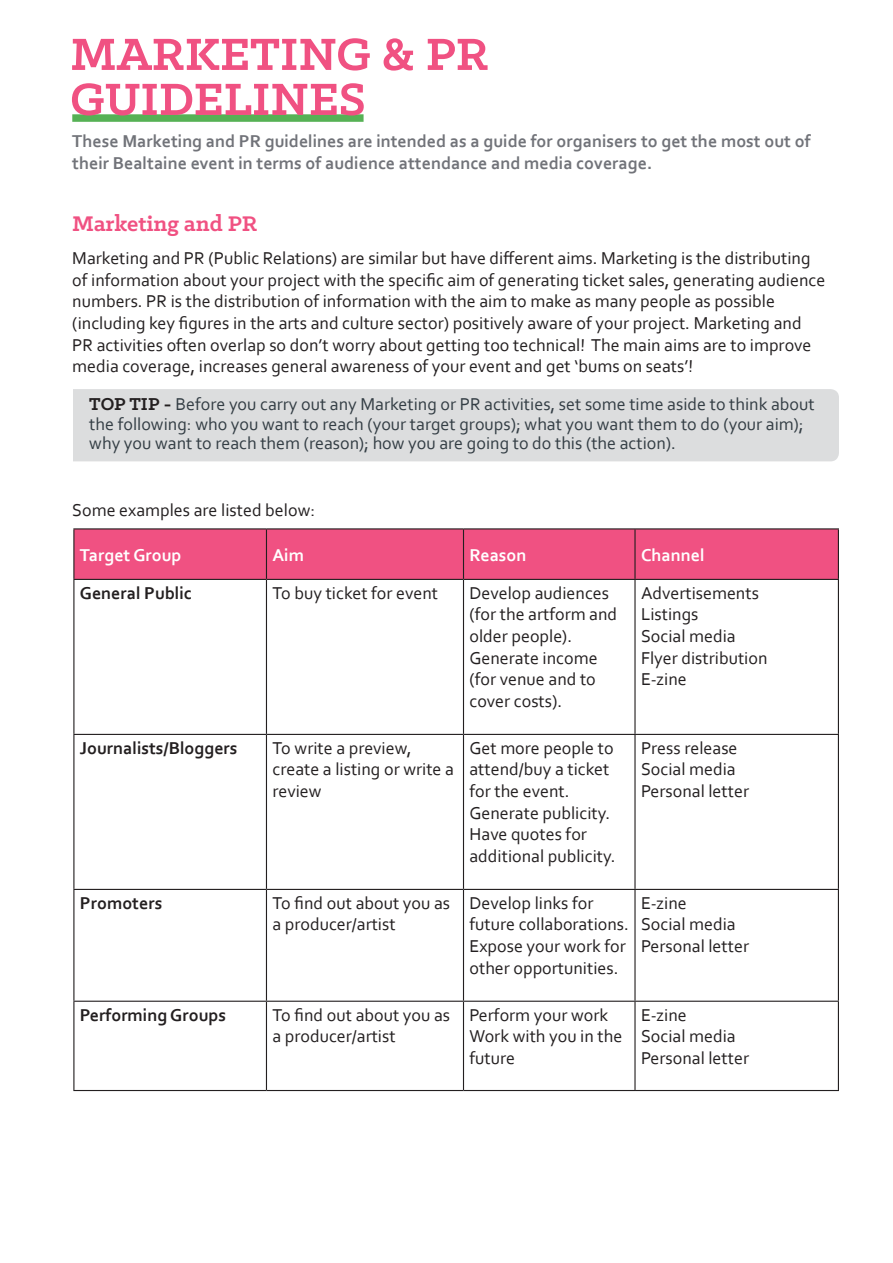
<style>
.page{position:relative;width:893px;height:1263px;background:#fff}
.page>*{position:absolute;margin:0;border:0;box-sizing:border-box;transform-origin:0 0}
.t1{font:700 51px/45px "Klinic Slab";color:#f05182}
.t2{font:700 24px "Klinic Slab";color:#f05182}
.t3{font:18px/21.6px "Corbel";color:#231f20}
.t4{font:18px/19.5px "Corbel";color:#333d44}
.t5{font:700 18px/21.6px "Corbel";color:#717379}
.t6{font:700 18px "Corbel";color:#231f20}
.t7{font:700 18px "Corbel";color:#fff}
.s1{font-family:"Klinic Slab";font-weight:700;font-size:19.5px;color:#231f20}
</style>
<div class="page">
<div style="left:72px;top:114px;width:292px;height:8px;background:#56b155"></div>
<div style="left:73px;top:389px;width:766px;height:72px;background:#dcddde"></div>
<div style="left:74px;top:529px;width:764px;height:50px;background:#f05182"></div>
<svg style="left:74px;top:580px;width:192px;height:510px"></svg>
<svg style="left:267px;top:580px;width:571px;height:510px"></svg>
<svg style="left:464px;top:735px;width:374px;height:154px"></svg>
<hr style="left:73px;top:528px;width:193px;height:1px;background:#231f20">
<hr style="left:73px;top:529px;width:1px;height:50px;background:#231f20">
<hr style="left:266px;top:528px;width:197px;height:1px;background:#231f20">
<hr style="left:266px;top:529px;width:1px;height:50px;background:#231f20">
<hr style="left:463px;top:528px;width:172px;height:1px;background:#231f20">
<hr style="left:463px;top:529px;width:1px;height:50px;background:#231f20">
<hr style="left:635px;top:528px;width:204px;height:1px;background:#231f20">
<hr style="left:634px;top:529px;width:2px;height:50px;background:#231f20">
<hr style="left:838px;top:529px;width:1px;height:50px;background:#231f20">
<hr style="left:73px;top:579px;width:193px;height:1px;background:#231f20">
<hr style="left:73px;top:580px;width:1px;height:154px;background:#231f20">
<hr style="left:266px;top:579px;width:197px;height:1px;background:#231f20">
<hr style="left:266px;top:580px;width:1px;height:154px;background:#231f20">
<hr style="left:463px;top:579px;width:172px;height:1px;background:#231f20">
<hr style="left:463px;top:580px;width:1px;height:154px;background:#231f20">
<hr style="left:635px;top:579px;width:204px;height:1px;background:#231f20">
<hr style="left:634px;top:580px;width:2px;height:154px;background:#231f20">
<hr style="left:838px;top:580px;width:1px;height:154px;background:#231f20">
<hr style="left:73px;top:734px;width:193px;height:1px;background:#231f20">
<hr style="left:73px;top:735px;width:1px;height:154px;background:#231f20">
<hr style="left:266px;top:734px;width:197px;height:1px;background:#231f20">
<hr style="left:266px;top:735px;width:1px;height:154px;background:#231f20">
<hr style="left:463px;top:734px;width:172px;height:1px;background:#231f20">
<hr style="left:463px;top:735px;width:1px;height:154px;background:#231f20">
<hr style="left:635px;top:734px;width:204px;height:1px;background:#231f20">
<hr style="left:634px;top:735px;width:2px;height:154px;background:#231f20">
<hr style="left:838px;top:735px;width:1px;height:154px;background:#231f20">
<hr style="left:73px;top:889px;width:193px;height:1px;background:#231f20">
<hr style="left:73px;top:890px;width:1px;height:111px;background:#231f20">
<hr style="left:266px;top:889px;width:197px;height:1px;background:#231f20">
<hr style="left:266px;top:890px;width:1px;height:111px;background:#231f20">
<hr style="left:463px;top:889px;width:172px;height:1px;background:#231f20">
<hr style="left:463px;top:890px;width:1px;height:111px;background:#231f20">
<hr style="left:635px;top:889px;width:204px;height:1px;background:#231f20">
<hr style="left:634px;top:890px;width:2px;height:111px;background:#231f20">
<hr style="left:838px;top:890px;width:1px;height:111px;background:#231f20">
<hr style="left:73px;top:1001px;width:193px;height:1px;background:#231f20">
<hr style="left:73px;top:1002px;width:1px;height:88px;background:#231f20">
<hr style="left:266px;top:1001px;width:197px;height:1px;background:#231f20">
<hr style="left:266px;top:1002px;width:1px;height:88px;background:#231f20">
<hr style="left:463px;top:1001px;width:172px;height:1px;background:#231f20">
<hr style="left:463px;top:1002px;width:1px;height:88px;background:#231f20">
<hr style="left:635px;top:1001px;width:204px;height:1px;background:#231f20">
<hr style="left:634px;top:1002px;width:2px;height:88px;background:#231f20">
<hr style="left:838px;top:1002px;width:1px;height:88px;background:#231f20">
<hr style="left:73px;top:1090px;width:193px;height:1px;background:#231f20">
<hr style="left:266px;top:1090px;width:197px;height:1px;background:#231f20">
<hr style="left:463px;top:1090px;width:172px;height:1px;background:#231f20">
<hr style="left:635px;top:1090px;width:204px;height:1px;background:#231f20">
<h1 class="t1" style="left:70px;top:30px;width:420px">MARKETING &amp; PR<br>GUIDELINES</h1>
<p class="t5" style="left:72px;top:130px;width:740px">These Marketing and PR guidelines are intended as a guide for organisers to get the most out of their Bealtaine event in terms of audience attendance and media coverage.</p>
<h2 class="t2" style="left:72px;top:207px;width:187px">Marketing and PR</h2>
<p class="t3" style="left:72px;top:247px;width:755px">Marketing and PR (Public Relations) are similar but have different aims. Marketing is the distributing of information about your project with the specific aim of generating ticket sales, generating audience numbers. PR is the distribution of information with the aim to make as many people as possible (including key figures in the arts and culture sector) positively aware of your project. Marketing and PR activities often overlap so don’t worry about getting too technical! The main aims are to improve media coverage, increases general awareness of your event and get ‘bums on seats’!</p>
<p class="t4" style="left:89px;top:394px;width:727px"><span class="s1">TOP TIP -</span> Before you carry out any Marketing or PR activities, set some time aside to think about the following: who you want to reach (your target groups); what you want them to do (your aim); why you want to reach them (reason); how you are going to do this (the action).</p>
<p class="t3" style="left:72px;top:499px;width:244px">Some examples are listed below:</p>
<p class="t7" style="left:80px;top:544px;width:103px">Target Group</p>
<p class="t7" style="left:272px;top:544px;width:33px">Aim</p>
<p class="t7" style="left:469px;top:544px;width:59px">Reason</p>
<p class="t7" style="left:641px;top:544px;width:65px">Channel</p>
<p class="t6" style="left:80px;top:582px;width:113px">General Public</p>
<p class="t3" style="left:272px;top:582px;width:167px">To buy ticket for event</p>
<p class="t3" style="left:469px;top:582px;width:149px">Develop audiences (for the artform and older people).<br>Generate income (for venue and to cover costs).</p>
<p class="t3" style="left:641px;top:582px;width:128px">Advertisements<br>Listings<br>Social media<br>Flyer distribution<br>E-zine</p>
<p class="t6" style="left:80px;top:737px;width:159px">Journalists/Bloggers</p>
<p class="t3" style="left:272px;top:736px;width:183px">To write a preview, create a listing or write a review</p>
<p class="t3" style="left:469px;top:736px;width:148px">Get more people to attend/buy a ticket for the event.<br>Generate publicity.<br>Have quotes for additional publicity.</p>
<p class="t3" style="left:641px;top:736px;width:110px">Press release<br>Social media<br>Personal letter</p>
<p class="t6" style="left:80px;top:892px;width:84px">Promoters</p>
<p class="t3" style="left:272px;top:891px;width:179px">To find out about you as a producer/artist</p>
<p class="t3" style="left:469px;top:891px;width:161px">Develop links for future collaborations.<br>Expose your work for other opportunities.</p>
<p class="t3" style="left:641px;top:891px;width:110px">E-zine<br>Social media<br>Personal letter</p>
<p class="t6" style="left:80px;top:1003px;width:148px">Performing Groups</p>
<p class="t3" style="left:272px;top:1003px;width:179px">To find out about you as a producer/artist</p>
<p class="t3" style="left:469px;top:1003px;width:154px">Perform your work<br>Work with you in the future</p>
<p class="t3" style="left:641px;top:1003px;width:110px">E-zine<br>Social media<br>Personal letter</p>
</div>
